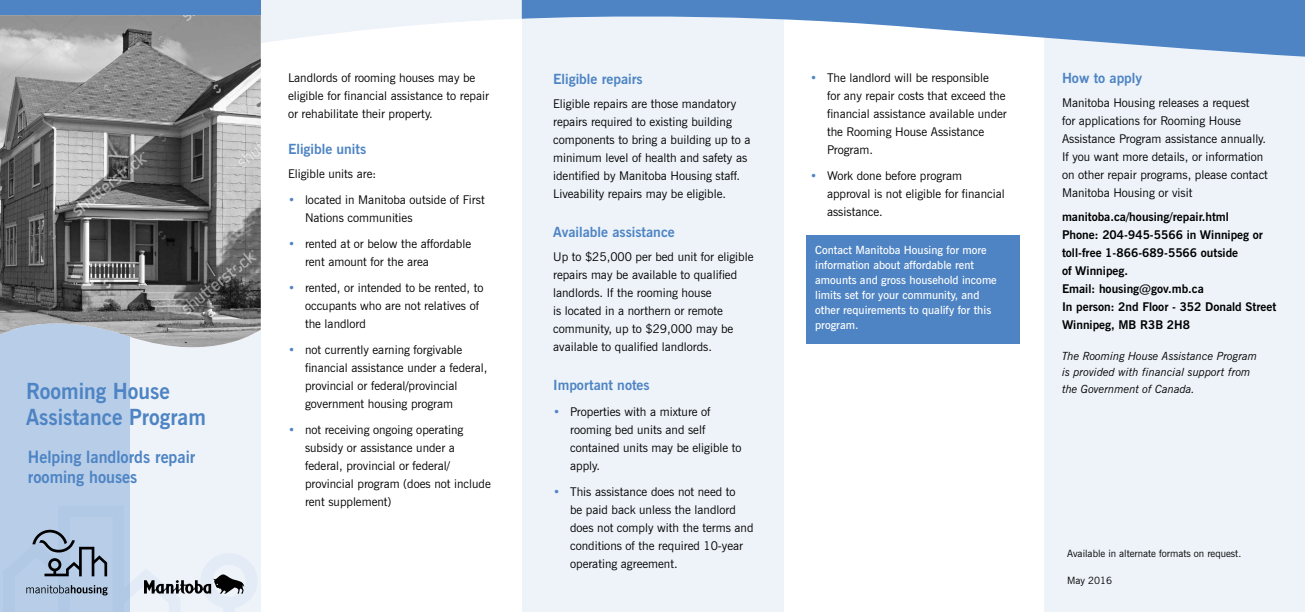
<style>
.page{position:relative;width:1305px;height:612px;background:#fff}
.page>*{position:absolute;margin:0;border:0;box-sizing:border-box;transform-origin:0 0}
.t1{font:700 22.2px/26.7px "News Gothic BT";color:#4e84c4;scale:.95 1}
.t2{font:700 17px/20.4px "News Gothic BT";color:#4e84c4;scale:.95 1}
.t3{font:700 14px "News Gothic BT";color:#4e84c4}
.t4{font:12px/18px "News Gothic BT";color:#000}
.t5{font:700 12px/18px "News Gothic BT";color:#000}
.t6{font:600 11.2px/15px "News Gothic BT";color:#fff}
.t7{font:italic 11.2px/16.5px "News Gothic BT";color:#000}
.t8{font:10px "News Gothic BT";color:#000}
.s1{color:#4e84c4}
</style>
<div class="page">
<div style="left:1044px;top:12px;width:261px;height:600px;background:#edf3f9"></div>
<div style="left:522px;top:13px;width:262px;height:599px;background:#edf3f9"></div>
<div style="left:127px;top:316px;width:134px;height:296px;background:#edf3f9"></div>
<div style="left:0;top:316px;width:130px;height:296px;background:#b8cee8"></div>
<div style="left:0;top:0;width:261px;height:30px;background:#4e84c4"></div>
<svg style="left:26px;top:529px;width:219px;height:67px"></svg>
<img style="left:0;top:15px;width:261px;height:333px">
<svg style="left:261px;top:0;width:261px;height:43px"></svg>
<svg style="left:522px;top:0;width:783px;height:57px;fill:#4e84c4"></svg>
<div style="left:807px;top:235px;width:213px;height:109px;background:#4e84c4"></div>
<h1 class="t1" style="left:26px;top:377px;width:191px">Rooming House<br>Assistance Program</h1>
<h2 class="t2" style="left:28px;top:447px;width:178px">Helping landlords repair rooming houses</h2>
<p class="t4" style="left:288px;top:69px;width:202px">Landlords of rooming houses may be eligible for financial assistance to repair or rehabilitate their property.</p>
<p class="t3" style="left:288px;top:140px;width:80px">Eligible units</p>
<p class="t4" style="left:288px;top:165px;width:90px">Eligible units are:</p>
<p class="t4" style="left:305px;top:191px;width:181px;text-indent:-17px"><span class="s1">•</span> located in Manitoba outside of First<br>Nations communities</p>
<p class="t4" style="left:305px;top:235px;width:168px;text-indent:-17px"><span class="s1">•</span> rented at or below the affordable rent amount for the area</p>
<p class="t4" style="left:305px;top:279px;width:180px;text-indent:-17px"><span class="s1">•</span> rented, or intended to be rented, to occupants who are not relatives of the landlord</p>
<p class="t4" style="left:305px;top:341px;width:184px;text-indent:-17px"><span class="s1">•</span> not currently earning forgivable financial assistance under a federal, provincial or federal/provincial government housing program</p>
<p class="t4" style="left:305px;top:421px;width:187px;text-indent:-17px"><span class="s1">•</span> not receiving ongoing operating subsidy or assistance under a federal, provincial or federal/ provincial program (does not include rent supplement)</p>
<p class="t3" style="left:553px;top:70px;width:91px">Eligible repairs</p>
<p class="t4" style="left:553px;top:95px;width:199px">Eligible repairs are those mandatory repairs required to existing building components to bring a building up to a minimum level of health and safety as identified by Manitoba Housing staff.<br>Liveability repairs may be eligible.</p>
<p class="t3" style="left:553px;top:223px;width:123px">Available assistance</p>
<p class="t4" style="left:553px;top:248px;width:202px">Up to $25,000 per bed unit for eligible repairs may be available to qualified landlords. If the rooming house<br>is located in a northern or remote community, up to $29,000 may be available to qualified landlords.</p>
<p class="t3" style="left:553px;top:376px;width:98px">Important notes</p>
<p class="t4" style="left:570px;top:403px;width:173px;text-indent:-17px"><span class="s1">•</span> Properties with a mixture of rooming bed units and self contained units may be eligible to apply.</p>
<p class="t4" style="left:570px;top:483px;width:185px;text-indent:-17px"><span class="s1">•</span> This assistance does not need to<br>be paid back unless the landlord does not comply with the terms and conditions of the required 10-year operating agreement.</p>
<p class="t4" style="left:827px;top:69px;width:181px;text-indent:-17px"><span class="s1">•</span> The landlord will be responsible<br>for any repair costs that exceed the financial assistance available under the Rooming House Assistance<br>Program.</p>
<p class="t4" style="left:827px;top:167px;width:179px;text-indent:-17px"><span class="s1">•</span> Work done before program approval is not eligible for financial assistance.</p>
<p class="t6" style="left:815px;top:243px;width:183px">Contact Manitoba Housing for more information about affordable rent amounts and gross household income limits set for your community, and other requirements to qualify for this program.</p>
<p class="t3" style="left:1062px;top:70px;width:82px">How to apply</p>
<p class="t4" style="left:1062px;top:94px;width:207px">Manitoba Housing releases a request<br>for applications for Rooming House Assistance Program assistance annually.<br>If you want more details, or information on other repair programs, please contact Manitoba Housing or visit</p>
<p class="t5" style="left:1062px;top:208px;width:216px">manitoba.ca/housing/repair.html<br>Phone: 204-945-5566 in Winnipeg or toll-free 1-866-689-5566 outside<br>of Winnipeg.<br>Email: housing@gov.mb.ca<br>In person: 2nd Floor - 352 Donald Street<br>Winnipeg, MB R3B 2H8</p>
<p class="t7" style="left:1062px;top:347px;width:197px">The Rooming House Assistance Program is provided with financial support from the Government of Canada.</p>
<p class="t8" style="left:1067px;top:547px;width:176px">Available in alternate formats on request.</p>
<p class="t8" style="left:1067px;top:575px;width:47px">May 2016</p>
</div>
